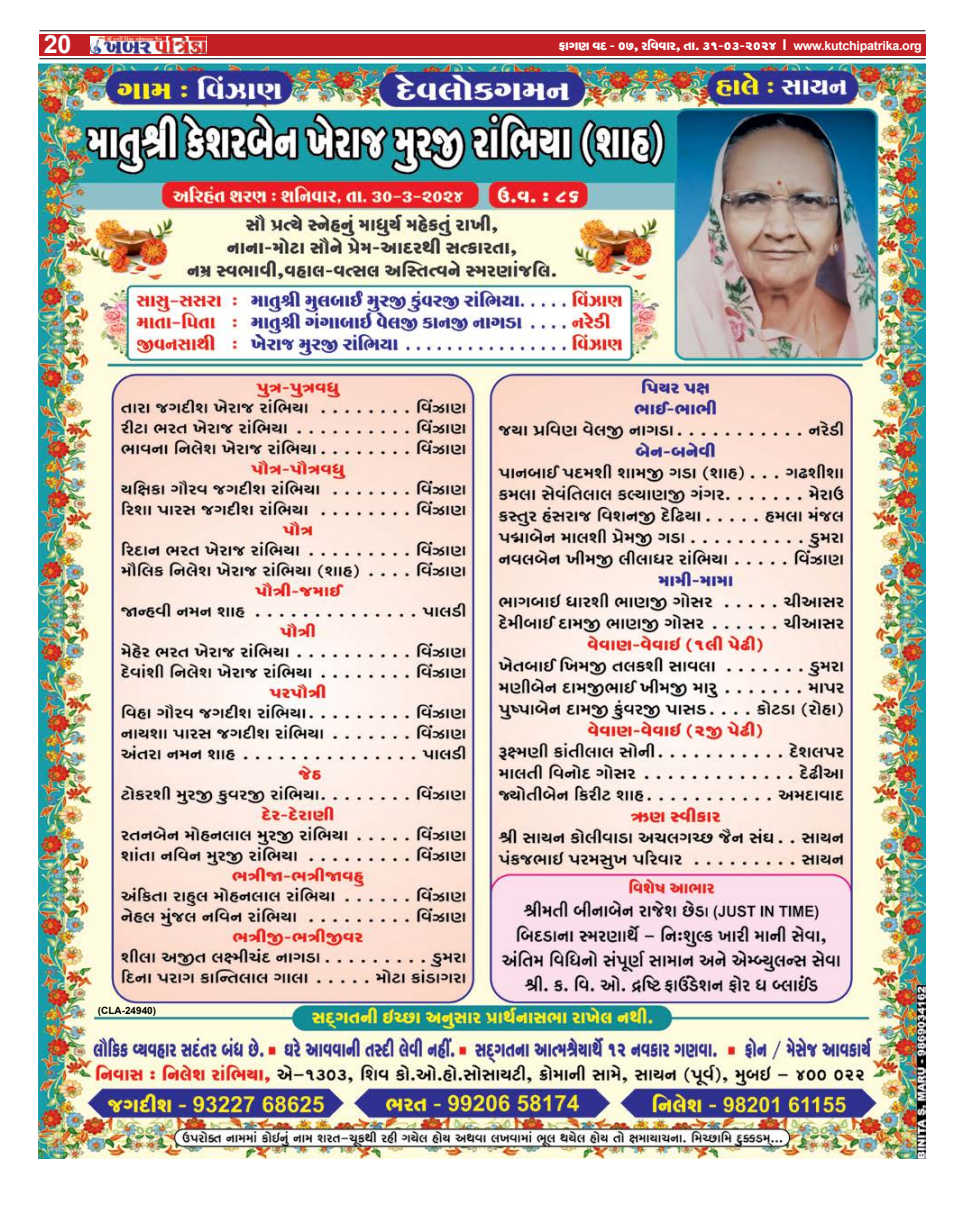
<style>
.page{position:relative;width:964px;height:1205px;background:#fff}
.page>*{position:absolute;margin:0;border:0;box-sizing:border-box;transform-origin:0 0}
.t1{font:700 25px "Arial";color:#fff}
.t2{font:15px "SHREE GUJ7";letter-spacing:-.02em;color:#fff}
.t3{font:700 10px "Arial";color:#000}
.s1{font-family:"Arial";font-weight:700}
.s2{font-family:"Arial";font-weight:700;font-size:12.5px}
</style>
<div class="page">
<div style="left:39px;top:34px;width:887px;height:21px;background:#c22025"></div>
<hr style="left:39px;top:58px;width:886px;height:1px;background:#000">
<hr style="left:39px;top:30px;width:886px;height:1px;background:#000">
<img style="left:90px;top:36px;width:116px;height:17px">
<img style="left:39px;top:64px;width:886px;height:1095px">
<h1 class="t1" style="left:44px;top:27px;width:29px">20</h1>
<p class="t2" style="left:559px;top:38px;width:364px">apNZ hv$ - 07, frhhpf, sp. 31-03-2024 <span class="s1">I</span> <span class="s2">www.kutchipatrika.org</span></p>
<p class="t3" style="left:98px;top:1003px;width:60px">(CLA-24940)</p>
</div>
